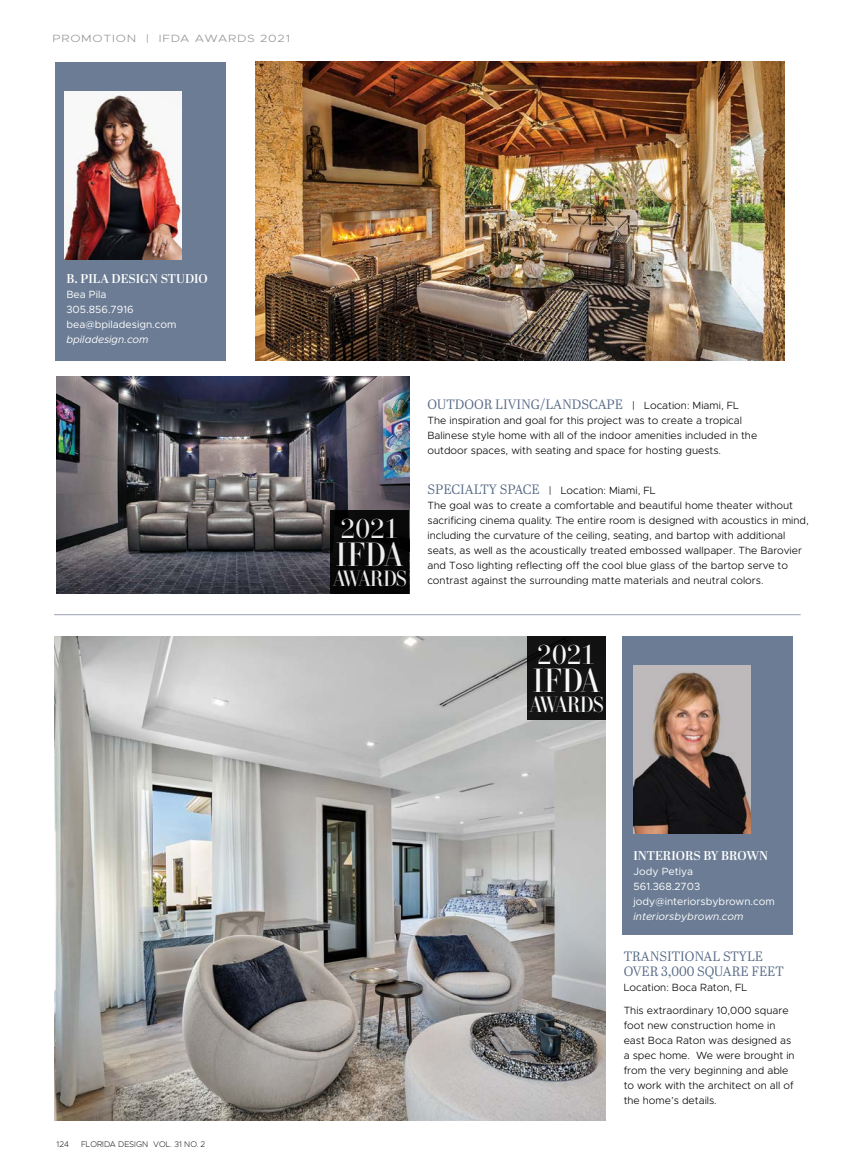
<style>
.page{position:relative;width:864px;height:1175px;background:#fff}
.page>*{position:absolute;margin:0;border:0;box-sizing:border-box;transform-origin:0 0}
.t1{font:35.25px "Yo Andy Nine";letter-spacing:.005em;color:#fff}
.t2{font:28.65px "Yo Andy Nine";letter-spacing:-.025em;color:#fff}
.t3{font:23.25px "Yo Andy Nine";letter-spacing:-.035em;color:#fff}
.t4{font:13.5px/15px "Abril Text Lt";color:#516581}
.t5{font:600 12.75px "Abril Display";color:#fff}
.t6{font:300 10.5px/15px "Metropolis";color:#000}
.t7{font:10.5px/15px "Metropolis";color:#fff}
.t8{font:italic 10.5px "Metropolis";color:#fff}
.t9{font:300 10.5px "Metropolis";letter-spacing:.06em;color:#939598;scale:1.2 1}
.t10{font:200 8.25px "Metropolis";color:#000}
.s1{font-family:"Metropolis";font-weight:300;font-size:10.5px;color:#000}
.s2{font-family:"Abril Text Lt";font-weight:400;font-size:13.5px;color:#516581}
</style>
<div class="page">
<hr style="left:54px;top:614px;width:747px;height:1px;background:#9ba1b2">
<img style="left:56px;top:376px;width:353px;height:217px">
<img style="left:256px;top:62px;width:529px;height:298px">
<div style="left:55px;top:62px;width:170px;height:298px;background:#6b7c94"></div>
<img style="left:65px;top:91px;width:117px;height:168px">
<div style="left:331px;top:510px;width:78px;height:83px;background:#080808"></div>
<img style="left:54px;top:636px;width:552px;height:484px">
<div style="left:622px;top:636px;width:170px;height:298px;background:#6b7c94"></div>
<img style="left:634px;top:665px;width:116px;height:168px">
<div style="left:527px;top:636px;width:79px;height:83px;background:#121212"></div>
<p class="t9" style="left:53px;top:32px;width:199px">PROMOTION | IFDA AWARDS 2021</p>
<p class="t5" style="left:66px;top:269px;width:143px">B. PILA DESIGN STUDIO</p>
<p class="t7" style="left:66px;top:286px;width:112px">Bea Pila<br>305.856.7916 bea@bpiladesign.com</p>
<p class="t8" style="left:66px;top:332px;width:84px">bpiladesign.com</p>
<p class="t10" style="left:57px;top:1138px;width:14px">124</p>
<p class="t10" style="left:81px;top:1138px;width:126px">FLORIDA DESIGN VOL. 31 NO. 2</p>
<h2 class="t2" style="left:340px;top:511px;width:61px">2021</h2>
<h1 class="t1" style="left:336px;top:532px;width:69px">IFDA</h1>
<h3 class="t3" style="left:333px;top:564px;width:76px">AWARDS</h3>
<p class="t4" style="left:428px;top:396px;width:313px">OUTDOOR LIVING/LANDSCAPE <span class="s1">| Location: Miami, FL</span></p>
<p class="t6" style="left:428px;top:412px;width:331px">The inspiration and goal for this project was to create a tropical<br>Balinese style home with all of the indoor amenities included in the outdoor spaces, with seating and space for hosting guests.</p>
<p class="t6" style="left:427px;top:483px;width:383px"><span class="s2">SPECIALTY SPACE</span> | Location: Miami, FL<br>The goal was to create a comfortable and beautiful home theater without sacrificing cinema quality. The entire room is designed with acoustics in mind, including the curvature of the ceiling, seating, and bartop with additional seats, as well as the acoustically treated embossed wallpaper. The Barovier and Toso lighting reflecting off the cool blue glass of the bartop serve to contrast against the surrounding matte materials and neutral colors.</p>
<h2 class="t2" style="left:537px;top:637px;width:61px">2021</h2>
<h1 class="t1" style="left:533px;top:658px;width:69px">IFDA</h1>
<h3 class="t3" style="left:530px;top:690px;width:76px">AWARDS</h3>
<p class="t5" style="left:634px;top:846px;width:136px">INTERIORS BY BROWN</p>
<p class="t7" style="left:634px;top:863px;width:143px">Jody Petiya<br>561.368.2703 jody@interiorsbybrown.com</p>
<p class="t8" style="left:634px;top:909px;width:112px">interiorsbybrown.com</p>
<p class="t4" style="left:624px;top:948px;width:162px">TRANSITIONAL STYLE<br>OVER 3,000 SQUARE FEET</p>
<p class="t6" style="left:624px;top:976px;width:166px;line-height:22.5px">Location: Boca Raton, FL<br>This extraordinary 10,000 square</p>
<p class="t6" style="left:624px;top:1017px;width:173px">foot new construction home in east Boca Raton was designed as a spec home. We were brought in from the very beginning and able to work with the architect on all of the home’s details.</p>
</div>
